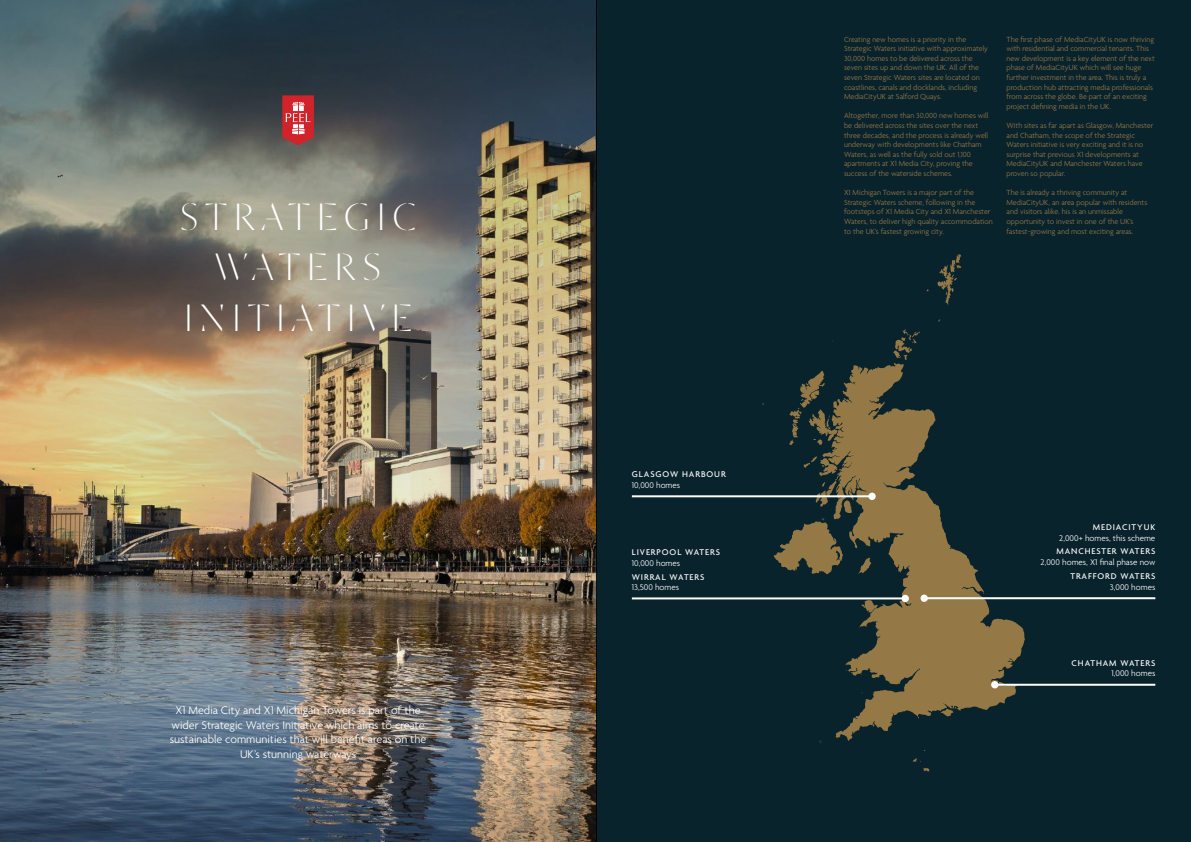
<style>
.page{position:relative;width:1191px;height:842px;background:#fff}
.page>*{position:absolute;margin:0;border:0;box-sizing:border-box;transform-origin:0 0}
.t1{font:100 42px "Dala Moa";letter-spacing:.175em;color:#fff}
.t2{font:300 12px/14.4px "Agenda";color:#fff;text-align:center}
.t3{font:300 9px "Agenda";color:#fff}
.t4{font:500 9px "Agenda";letter-spacing:.1em;color:#fff}
.t5{font:300 8px/9.6px "Agenda";color:#947845}
</style>
<div class="page">
<img style="left:0;top:0;width:596px;height:842px">
<div style="left:596px;top:0;width:595px;height:842px;background:#09232d"></div>
<svg style="left:762px;top:254px;width:263px;height:517px"></svg>
<hr style="left:632px;top:495px;width:241px;height:2px;background:#fff">
<div style="left:868px;top:493px;width:7px;height:7px;background:#fff;border-radius:50%"></div>
<div style="left:901px;top:595px;width:8px;height:7px;background:#fff;border-radius:50%"></div>
<svg style="left:920px;top:594px;width:8px;height:8px"></svg>
<hr style="left:924px;top:597px;width:231px;height:2px;background:#fff">
<hr style="left:994px;top:684px;width:161px;height:2px;background:#fff">
<hr style="left:632px;top:597px;width:273px;height:2px;background:#fff">
<div style="left:991px;top:681px;width:7px;height:7px;background:#fff;border-radius:50%"></div>
<img style="left:0;top:0;width:595px;height:706px">
<svg style="left:282px;top:95px;width:32px;height:50px;background:#cc464b"></svg>
<p class="t1" style="left:180px;top:193px;width:237px">STRATEGIC</p>
<p class="t1" style="left:215px;top:243px;width:168px">WATERS</p>
<p class="t1" style="left:184px;top:293px;width:229px">INITIATIVE</p>
<p class="t2" style="left:170px;top:704px;width:258px">X1 Media City and X1 Michigan Towers is part of the wider Strategic Waters Initiative which aims to create sustainable communities that will benefit areas on the UK’s stunning waterways</p>
<p class="t4" style="left:632px;top:470px;width:95px">GLASGOW HARBOUR</p>
<p class="t3" style="left:632px;top:480px;width:50px">10,000 homes</p>
<p class="t4" style="left:632px;top:548px;width:90px">LIVERPOOL WATERS</p>
<p class="t3" style="left:632px;top:558px;width:50px">10,000 homes</p>
<p class="t4" style="left:632px;top:572px;width:74px">WIRRAL WATERS</p>
<p class="t3" style="left:632px;top:583px;width:49px">13,500 homes</p>
<p class="t5" style="left:844px;top:35px;width:145px">Creating new homes is a priority in the Strategic Waters initiative with approximately 30,000 homes to be delivered across the seven sites up and down the UK. All of the seven Strategic Waters sites are located on coastlines, canals and docklands, including MediaCityUK at Salford Quays.</p>
<p class="t5" style="left:844px;top:112px;width:146px">Altogether, more than 30,000 new homes will be delivered across the sites over the next three decades, and the process is already well underway with developments like Chatham Waters, as well as the fully sold out 1,100 apartments at X1 Media City, proving the success of the waterside schemes.</p>
<p class="t5" style="left:844px;top:188px;width:150px">X1 Michigan Towers is a major part of the Strategic Waters scheme, following in the footsteps of X1 Media City and X1 Manchester Waters, to deliver high quality accommodation to the UK’s fastest growing city.</p>
<p class="t5" style="left:1006px;top:35px;width:150px">The first phase of MediaCityUK is now thriving with residential and commercial tenants. This new development is a key element of the next phase of MediaCityUK which will see huge further investment in the area. This is truly a production hub attracting media professionals from across the globe. Be part of an exciting project defining media in the UK.</p>
<p class="t5" style="left:1006px;top:121px;width:148px">With sites as far apart as Glasgow, Manchester and Chatham, the scope of the Strategic Waters initiative is very exciting and it is no surprise that previous X1 developments at MediaCityUK and Manchester Waters have proven so popular.</p>
<p class="t5" style="left:1006px;top:188px;width:142px">The is already a thriving community at MediaCityUK, an area popular with residents and visitors alike. his is an unmissable opportunity to invest in one of the UK’s fastest-growing and most exciting areas.</p>
<p class="t4" style="left:1092px;top:522px;width:64px">MEDIACITYUK</p>
<p class="t3" style="left:1059px;top:533px;width:98px">2,000+ homes, this scheme</p>
<p class="t4" style="left:1056px;top:546px;width:100px">MANCHESTER WATERS</p>
<p class="t3" style="left:1040px;top:557px;width:116px">2,000 homes, X1 final phase now</p>
<p class="t4" style="left:1070px;top:571px;width:86px">TRAFFORD WATERS</p>
<p class="t3" style="left:1110px;top:582px;width:47px">3,000 homes</p>
<p class="t4" style="left:1071px;top:658px;width:85px">CHATHAM WATERS</p>
<p class="t3" style="left:1111px;top:669px;width:45px">1,000 homes</p>
</div>
